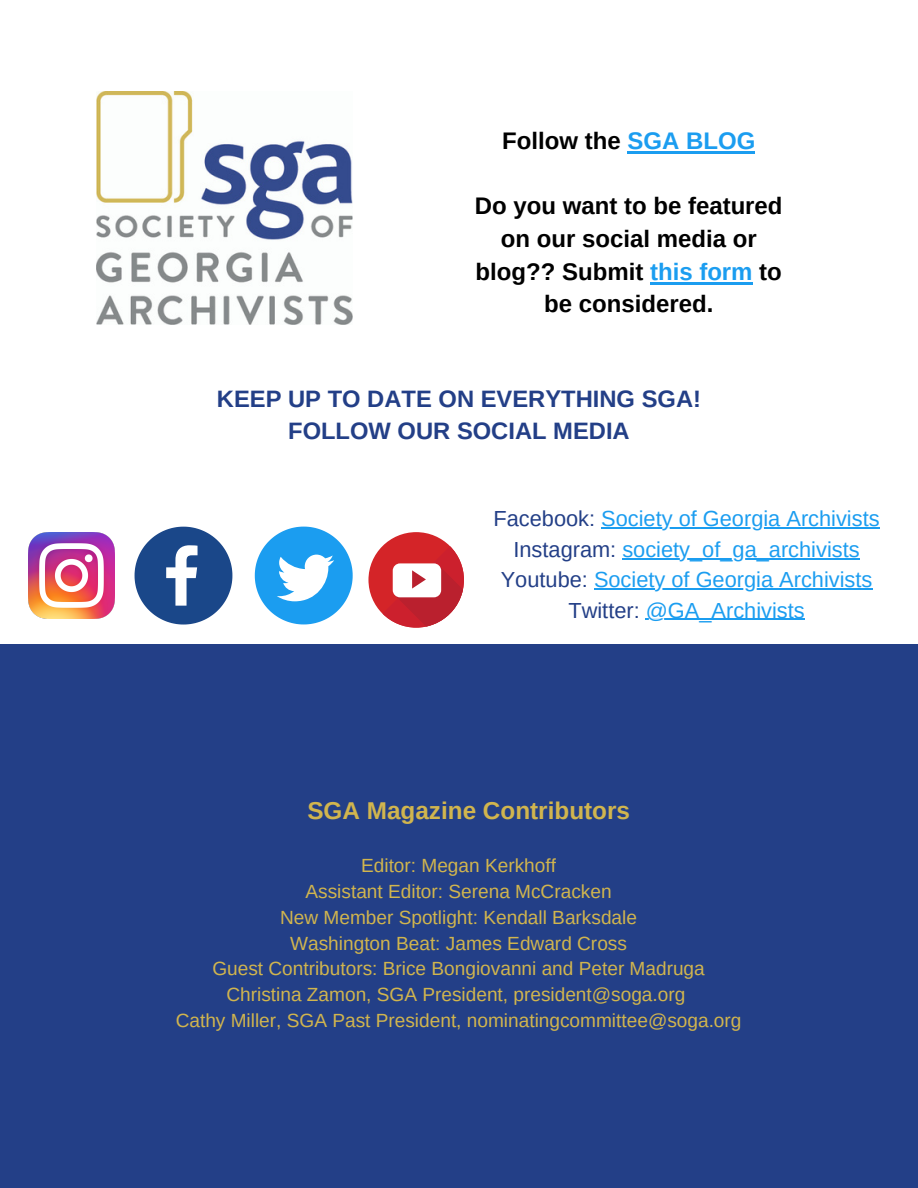
<style>
.page{position:relative;width:918px;height:1188px;background:#233f87}
.page>*{position:absolute;margin:0;border:0;box-sizing:border-box;transform-origin:0 0}
.t1{font:700 24.3px "Arimo";color:#d1b54e}
.t2{font:700 24px/32.7px "Arimo";color:#000;text-align:center}
.t3{font:700 23.7px/32.1px "Arimo";color:#233f87;text-align:center}
.t4{font:21.75px/30.3px "Arimo";color:#1b9df0;text-align:center}
.t5{font:19.05px/25.8px "Arimo";color:#d1b54e;text-align:center}
.s1{color:#1b9df0}
.s2{color:#233f87}
</style>
<div class="page">
<div style="left:0;top:0;width:918px;height:643px;background:#fff"></div>
<img style="left:97px;top:92px;width:255px;height:233px">
<svg style="left:135px;top:527px;width:97px;height:98px"></svg>
<img style="left:28px;top:532px;width:87px;height:87px">
<svg style="left:255px;top:527px;width:98px;height:97px"></svg>
<div style="left:368px;top:532px;width:96px;height:96px;background:#d42428;border-radius:50%"></div>
<svg style="left:382px;top:546px;width:82px;height:82px"></svg>
<svg style="left:601px;top:528px;width:15px;height:1px"></svg>
<hr style="left:616px;top:528px;width:264px;height:1px;background:#1b9df0">
<hr style="left:622px;top:558px;width:238px;height:1px;background:#1b9df0">
<hr style="left:594px;top:588px;width:278px;height:1px;background:#1b9df0">
<hr style="left:668px;top:619px;width:137px;height:1px;background:#1b9df0">
<hr style="left:627px;top:151px;width:128px;height:3px;background:#1b9df0">
<hr style="left:650px;top:282px;width:103px;height:2px;background:#1b9df0">
<p class="t2" style="left:502px;top:124px;width:255px">Follow the <span class="s1">SGA BLOG</span></p>
<p class="t2" style="left:475px;top:190px;width:309px">Do you want to be featured on our social media or blog?? Submit <span class="s1">this form</span> to be considered.</p>
<p class="t3" style="left:217px;top:382px;width:486px">KEEP UP TO DATE ON EVERYTHING SGA!<br>FOLLOW OUR SOCIAL MEDIA</p>
<p class="t4" style="left:494px;top:504px;width:388px"><span class="s2">Facebook:</span> Society of Georgia Archivists <span class="s2">Instagram:</span> society_of_ga_archivists <span class="s2">Youtube:</span> Society of Georgia Archivists <span class="s2">Twitter:</span> @GA_Archivists</p>
<p class="t1" style="left:307px;top:797px;width:324px">SGA Magazine Contributors</p>
<p class="t5" style="left:176px;top:852px;width:567px">Editor: Megan Kerkhoff<br>Assistant Editor: Serena McCracken<br>New Member Spotlight: Kendall Barksdale<br>Washington Beat: James Edward Cross<br>Guest Contributors: Brice Bongiovanni and Peter Madruga Christina Zamon, SGA President, president@soga.org<br>Cathy Miller, SGA Past President, nominatingcommittee@soga.org</p>
</div>
